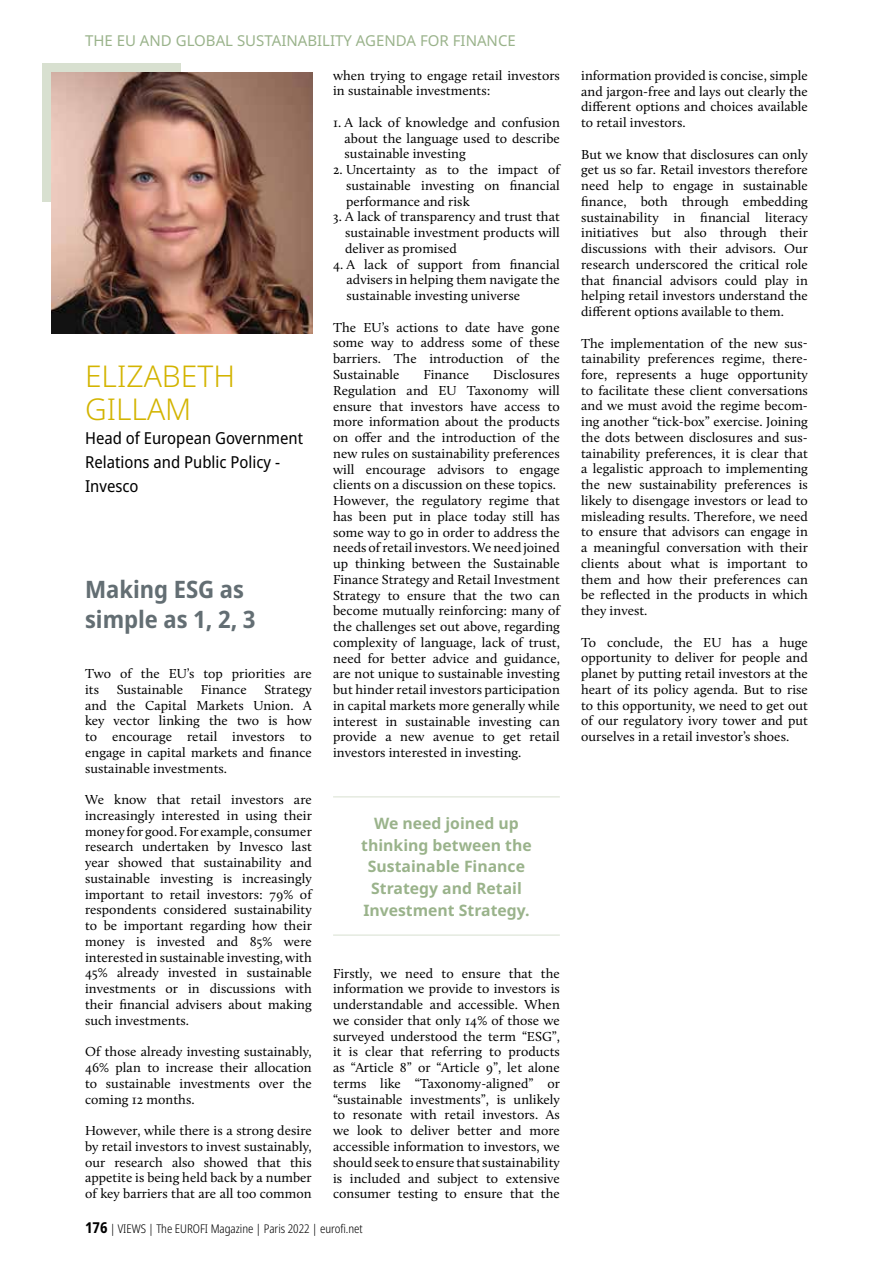
<style>
.page{position:relative;width:893px;height:1263px;background:#fff}
.page>*{position:absolute;margin:0;border:0;box-sizing:border-box;transform-origin:0 0}
.t1{font:300 30px/33px "Noto Sans";color:#d3b400}
.t2{font:700 semi-condensed 24px/30px "Noto Sans";color:#636e73}
.t3{font:semi-condensed 16.5px/24px "Noto Sans";color:#000}
.t4{font:700 15.75px/21.6px "Noto Sans";color:#9ab38b;text-align:center}
.t5{font:15px "Noto Sans";color:#9ab38b}
.t6{font:13.5px/15.8px "Calluna";letter-spacing:.005em;color:#000;text-align:justify}
.t7{font:300 condensed 12px "Noto Sans";color:#000}
.s1{font-weight:700;font-size:15px}
</style>
<div class="page">
<div style="left:43px;top:64px;width:138px;height:138px;background:#d8e0d0"></div>
<img style="left:51px;top:72px;width:262px;height:262px">
<hr style="left:333px;top:796px;width:227px;height:1px;background:#d8e0d0">
<hr style="left:333px;top:935px;width:227px;height:1px;background:#d8e0d0">
<p class="t5" style="left:85px;top:30px;width:432px">THE EU AND GLOBAL SUSTAINABILITY AGENDA FOR FINANCE</p>
<h1 class="t1" style="left:85px;top:360px;width:152px">ELIZABETH<br>GILLAM</h1>
<p class="t3" style="left:85px;top:427px;width:220px">Head of European Government<br>Relations and Public Policy -<br>Invesco</p>
<h2 class="t2" style="left:85px;top:575px;width:172px">Making ESG as simple as 1, 2, 3</h2>
<p class="t6" style="left:85px;top:666px;width:228px">Two of the EU’s top priorities are its</p>
<p class="t6" style="left:117px;top:681px;width:68px">Sustainable</p>
<p class="t6" style="left:201px;top:681px;width:47px">Finance</p>
<p class="t6" style="left:85px;top:681px;width:228px;text-indent:179px">Strategy and the Capital Markets Union. A key vector linking the two is how to encourage retail investors to engage in capital markets and finance sustainable investments.</p>
<p class="t6" style="left:85px;top:792px;width:228px">We know that retail investors are increasingly interested in using their money for good. For example, consumer research undertaken by Invesco last year showed that sustainability and sustainable investing is increasingly important to retail investors: 79% of respondents considered sustainability to be important regarding how their money is invested and 85% were interested in sustainable investing, with 45% already invested in sustainable investments or in discussions with their financial advisers about making such investments.</p>
<p class="t6" style="left:85px;top:1044px;width:228px">Of those already investing sustainably, 46% plan to increase their allocation to sustainable investments over the coming 12 months.</p>
<p class="t6" style="left:85px;top:1122px;width:228px">However, while there is a strong desire by retail investors to invest sustainably, our research also showed that this appetite is being held back by a number of key barriers that are all too common</p>
<p class="t6" style="left:333px;top:67px;width:228px">when trying to engage retail investors in sustainable investments:</p>
<p class="t6" style="left:345px;top:114px;width:217px;text-indent:-12px">1. A lack of knowledge and confusion about the language used to describe sustainable investing</p>
<p class="t6" style="left:346px;top:162px;width:215px;text-indent:-13px">2. Uncertainty as to the impact of sustainable investing on financial performance and risk</p>
<p class="t6" style="left:345px;top:209px;width:216px;text-indent:-12px">3. A lack of transparency and trust that sustainable investment products will deliver as promised</p>
<p class="t6" style="left:347px;top:256px;width:215px;text-indent:-13px">4. A lack of support from financial advisers in helping them navigate the sustainable investing universe</p>
<p class="t6" style="left:333px;top:319px;width:228px">The EU’s actions to date have gone some way to address some of these barriers. The introduction of the Sustainable</p>
<p class="t6" style="left:333px;top:366px;width:228px;text-align:left;text-indent:160px">Disclosures Regulation and EU Taxonomy will ensure that investors have access to more information about the products on offer and the introduction of the new rules on sustainability preferences will encourage advisors to engage clients on a discussion on these topics.<br>However, the regulatory regime that has been put in place today still has some way to go in order to address the needs of retail investors. We need joined up thinking between the Sustainable Finance Strategy and Retail Investment Strategy to ensure that the two can become mutually reinforcing: many of the challenges set out above, regarding complexity of language, lack of trust, need for better advice and guidance, are not unique to sustainable investing but hinder retail investors participation in capital markets more generally while interest in sustainable investing can provide a new avenue to get retail investors interested in investing.</p>
<p class="t6" style="left:423px;top:366px;width:47px">Finance</p>
<p class="t4" style="left:361px;top:813px;width:172px">We need joined up thinking between the<br>Sustainable Finance<br>Strategy and Retail<br>Investment Strategy.</p>
<p class="t6" style="left:333px;top:965px;width:228px">Firstly, we need to ensure that the information we provide to investors is understandable and accessible. When we consider that only 14% of those we surveyed understood the term “ESG”, it is clear that referring to products as “Article 8” or “Article 9”, let alone terms like “Taxonomy-aligned” or “sustainable investments”, is unlikely to resonate with retail investors. As we look to deliver better and more accessible information to investors, we should seek to ensure that sustainability is included and subject to extensive consumer testing to ensure that the</p>
<p class="t7" style="left:85px;top:1220px;width:279px"><span class="s1">176</span> | VIEWS | The EUROFI Magazine | Paris 2022 | eurofi.net</p>
<p class="t6" style="left:581px;top:67px;width:228px">information provided is concise, simple and jargon-free and lays out clearly the different options and choices available to retail investors.</p>
<p class="t6" style="left:581px;top:146px;width:228px">But we know that disclosures can only get us so far. Retail investors therefore need help to engage in sustainable finance, both through embedding sustainability in financial literacy initiatives but also through their discussions with their advisors. Our research underscored the critical role that financial advisors could play in helping retail investors understand the different options available to them.</p>
<p class="t6" style="left:581px;top:335px;width:228px">The implementation of the new sus&shy;tainability preferences regime, there&shy;fore, represents a huge opportunity to facilitate these client conversations and we must avoid the regime becom&shy;ing another “tick-box” exercise. Joining the dots between disclosures and sus&shy;tainability preferences, it is clear that a legalistic approach to implementing the new sustainability preferences is likely to disengage investors or lead to misleading results. Therefore, we need to ensure that advisors can engage in a meaningful conversation with their clients about what is important to them and how their preferences can be reflected in the products in which they invest.</p>
<p class="t6" style="left:581px;top:634px;width:228px">To conclude, the EU has a huge opportunity to deliver for people and planet by putting retail investors at the heart of its policy agenda. But to rise to this opportunity, we need to get out of our regulatory ivory tower and put ourselves in a retail investor’s shoes.</p>
</div>
